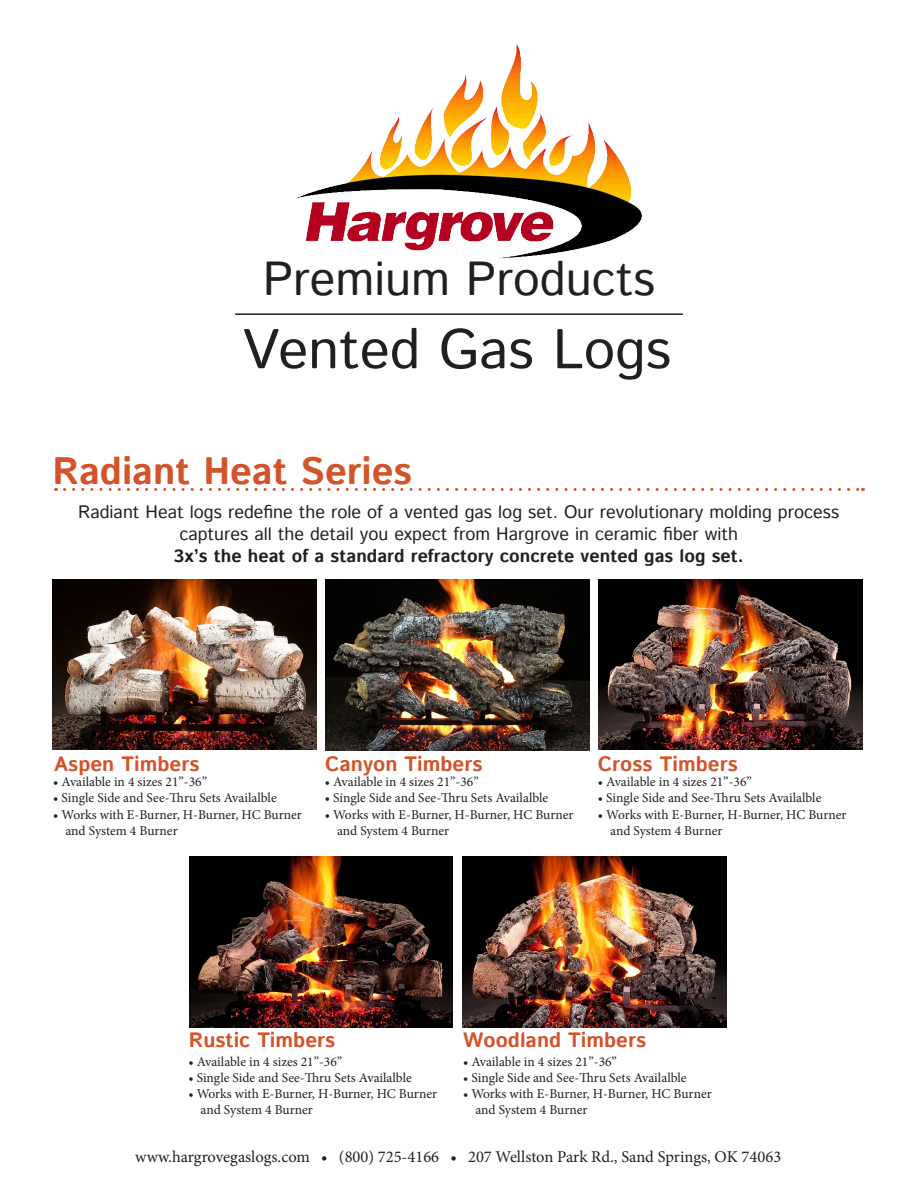
<style>
.page{position:relative;width:918px;height:1188px;background:#fff}
.page>*{position:absolute;margin:0;border:0;box-sizing:border-box;transform-origin:0 0}
.t1{font:55.95px "Istok Web";color:#231f20}
.t2{font:47.55px "Istok Web";color:#231f20}
.t3{font:700 38.1px "Istok Web";color:#d3542a}
.t4{font:700 20.7px "Istok Web";color:#d3542a}
.t5{font:18px/21.6px "Istok Web";color:#231f20;text-align:center}
.t6{font:700 18px "Istok Web";color:#231f20}
.t7{font:16.5px "Minion Pro";color:#231f20}
.t8{font:13.5px/16.2px "Minion Pro";color:#231f20}
</style>
<div class="page">
<svg style="left:64px;top:488px;width:799px;height:3px"></svg>
<img style="left:52px;top:579px;width:264px;height:170px">
<img style="left:326px;top:579px;width:263px;height:171px">
<img style="left:599px;top:579px;width:263px;height:170px">
<img style="left:189px;top:856px;width:264px;height:172px">
<img style="left:462px;top:856px;width:264px;height:172px">
<img style="left:296px;top:44px;width:346px;height:215px">
<hr style="left:235px;top:313px;width:448px;height:2px;background:#231f20">
<p class="t2" style="left:263px;top:248px;width:394px">Premium Products</p>
<p class="t1" style="left:243px;top:312px;width:430px">Vented Gas Logs</p>
<p class="t3" style="left:52px;top:446px;width:361px">Radiant Heat Series</p>
<p class="t5" style="left:78px;top:502px;width:763px">Radiant Heat logs redefine the role of a vented gas log set. Our revolutionary molding process captures all the detail you expect from Hargrove in ceramic fiber with</p>
<p class="t6" style="left:174px;top:543px;width:571px">3x’s the heat of a standard refractory concrete vented gas log set.</p>
<p class="t4" style="left:54px;top:750px;width:147px">Aspen Timbers</p>
<p class="t4" style="left:325px;top:750px;width:159px">Canyon Timbers</p>
<p class="t4" style="left:598px;top:750px;width:141px">Cross Timbers</p>
<p class="t8" style="left:53px;top:774px;width:155px">• Available in 4 sizes 21”-36”</p>
<p class="t8" style="left:53px;top:790px;width:225px">• Single Side and See-Thru Sets Availalble</p>
<p class="t8" style="left:66px;top:806px;width:238px;text-indent:-12px">• Works with E-Burner, H-Burner, HC Burner and System 4 Burner</p>
<p class="t8" style="left:325px;top:774px;width:155px">• Available in 4 sizes 21”-36”</p>
<p class="t8" style="left:325px;top:790px;width:225px">• Single Side and See-Thru Sets Availalble</p>
<p class="t8" style="left:337px;top:806px;width:238px;text-indent:-12px">• Works with E-Burner, H-Burner, HC Burner and System 4 Burner</p>
<p class="t8" style="left:598px;top:774px;width:155px">• Available in 4 sizes 21”-36”</p>
<p class="t8" style="left:598px;top:790px;width:225px">• Single Side and See-Thru Sets Availalble</p>
<p class="t8" style="left:610px;top:806px;width:238px;text-indent:-12px">• Works with E-Burner, H-Burner, HC Burner and System 4 Burner</p>
<p class="t4" style="left:189px;top:1026px;width:148px">Rustic Timbers</p>
<p class="t4" style="left:463px;top:1026px;width:185px">Woodland Timbers</p>
<p class="t8" style="left:188px;top:1053px;width:155px">• Available in 4 sizes 21”-36”</p>
<p class="t8" style="left:188px;top:1070px;width:225px">• Single Side and See-Thru Sets Availalble</p>
<p class="t8" style="left:201px;top:1086px;width:238px;text-indent:-12px">• Works with E-Burner, H-Burner, HC Burner and System 4 Burner</p>
<p class="t8" style="left:463px;top:1053px;width:155px">• Available in 4 sizes 21”-36”</p>
<p class="t8" style="left:463px;top:1070px;width:225px">• Single Side and See-Thru Sets Availalble</p>
<p class="t8" style="left:475px;top:1086px;width:238px;text-indent:-12px">• Works with E-Burner, H-Burner, HC Burner and System 4 Burner</p>
<p class="t7" style="left:135px;top:1146px;width:648px">www.hargrovegaslogs.com • (800) 725-4166 • 207 Wellston Park Rd., Sand Springs, OK 74063</p>
</div>
